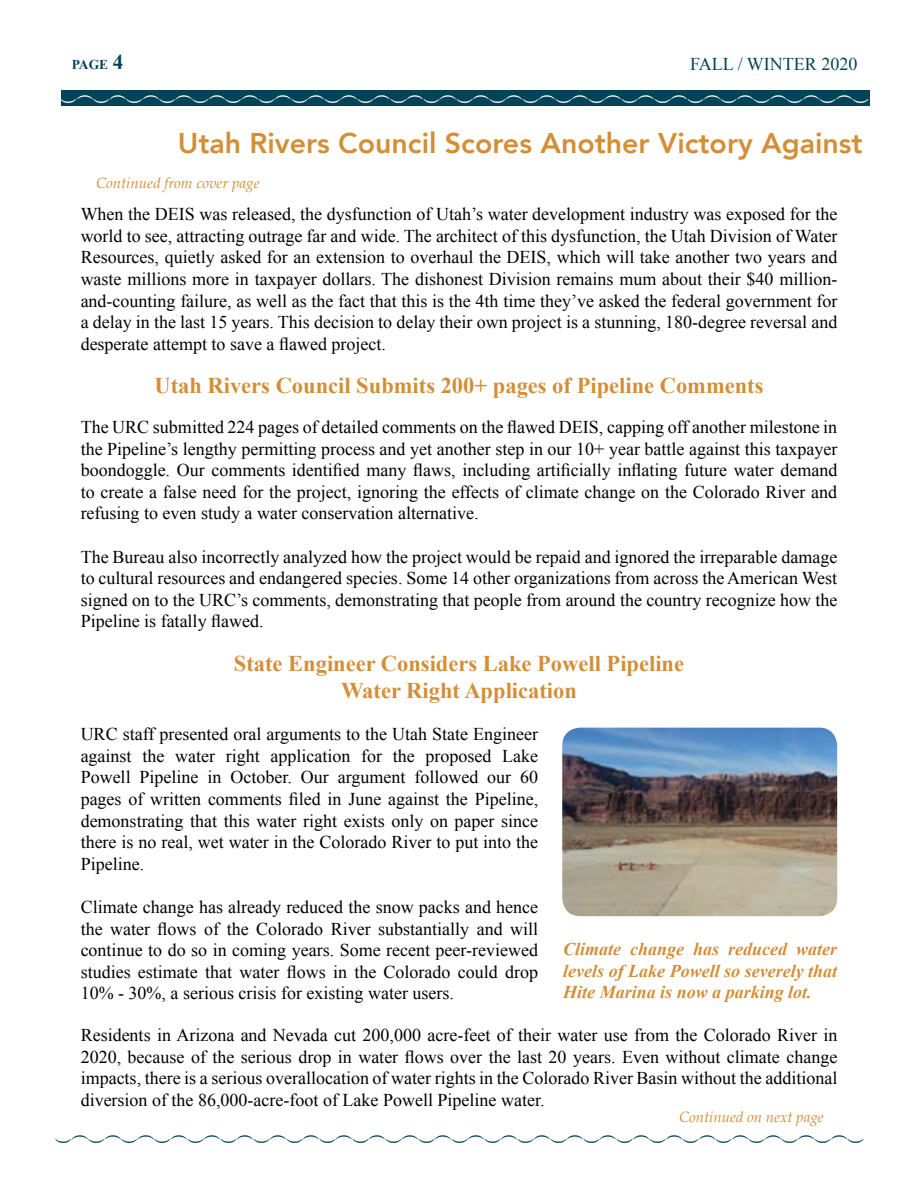
<style>
.page{position:relative;width:918px;height:1188px;background:#fff}
.page>*{position:absolute;margin:0;border:0;box-sizing:border-box;transform-origin:0 0}
.t1{font:800 28.5px "Avenir";color:#d38e36}
.t2{font:700 22.5px/27px "Times New Roman";color:#d38e36;text-align:center}
.t3{font:18px/21.6px "Times New Roman";color:#000;text-align:justify}
.t4{font:italic 700 18px/21.6px "Times New Roman";color:#d38e36;text-align:justify}
.t5{font:18px "Minion Pro";color:#004458}
.t6{font:18px "Minion Pro";color:#fff}
.t7{font:18px "Times New Roman";color:#004458}
.t8{font:italic 15px "Book Antiqua";color:#d38e36}
.t9{font:700 13.5px "Times New Roman";color:#004458}
.s1{font-size:21px}
</style>
<div class="page">
<div style="left:61px;top:90px;width:809px;height:16px;background:#004458"></div>
<img style="left:562px;top:728px;width:275px;height:188px">
<p class="t9" style="left:72px;top:55px;width:53px">PAGE <span class="s1">4</span></p>
<p class="t7" style="left:690px;top:52px;width:169px">FALL / WINTER 2020</p>
<p class="t6" style="left:98px;top:94px;width:8px;rotate:90deg">(</p>
<p class="t6" style="left:131px;top:94px;width:8px;rotate:90deg">(</p>
<p class="t6" style="left:164px;top:94px;width:8px;rotate:90deg">(</p>
<p class="t6" style="left:197px;top:94px;width:8px;rotate:90deg">(</p>
<p class="t6" style="left:230px;top:94px;width:8px;rotate:90deg">(</p>
<p class="t6" style="left:263px;top:94px;width:8px;rotate:90deg">(</p>
<p class="t6" style="left:296px;top:94px;width:8px;rotate:90deg">(</p>
<p class="t6" style="left:329px;top:94px;width:8px;rotate:90deg">(</p>
<p class="t6" style="left:362px;top:94px;width:8px;rotate:90deg">(</p>
<p class="t6" style="left:395px;top:94px;width:8px;rotate:90deg">(</p>
<p class="t6" style="left:428px;top:94px;width:8px;rotate:90deg">(</p>
<p class="t6" style="left:461px;top:94px;width:8px;rotate:90deg">(</p>
<p class="t6" style="left:494px;top:94px;width:8px;rotate:90deg">(</p>
<p class="t6" style="left:527px;top:94px;width:8px;rotate:90deg">(</p>
<p class="t6" style="left:560px;top:94px;width:8px;rotate:90deg">(</p>
<p class="t6" style="left:593px;top:94px;width:8px;rotate:90deg">(</p>
<p class="t6" style="left:626px;top:94px;width:8px;rotate:90deg">(</p>
<p class="t6" style="left:659px;top:94px;width:8px;rotate:90deg">(</p>
<p class="t6" style="left:692px;top:94px;width:8px;rotate:90deg">(</p>
<p class="t6" style="left:725px;top:94px;width:8px;rotate:90deg">(</p>
<p class="t6" style="left:758px;top:94px;width:8px;rotate:90deg">(</p>
<p class="t6" style="left:791px;top:94px;width:8px;rotate:90deg">(</p>
<p class="t6" style="left:824px;top:94px;width:8px;rotate:90deg">(</p>
<p class="t6" style="left:857px;top:94px;width:8px;rotate:90deg">(</p>
<p class="t6" style="left:81px;top:98px;width:8px;rotate:90deg">)</p>
<p class="t6" style="left:114px;top:98px;width:8px;rotate:90deg">)</p>
<p class="t6" style="left:147px;top:98px;width:8px;rotate:90deg">)</p>
<p class="t6" style="left:180px;top:98px;width:8px;rotate:90deg">)</p>
<p class="t6" style="left:213px;top:98px;width:8px;rotate:90deg">)</p>
<p class="t6" style="left:246px;top:98px;width:8px;rotate:90deg">)</p>
<p class="t6" style="left:279px;top:98px;width:8px;rotate:90deg">)</p>
<p class="t6" style="left:312px;top:98px;width:8px;rotate:90deg">)</p>
<p class="t6" style="left:346px;top:98px;width:8px;rotate:90deg">)</p>
<p class="t6" style="left:379px;top:98px;width:8px;rotate:90deg">)</p>
<p class="t6" style="left:412px;top:98px;width:8px;rotate:90deg">)</p>
<p class="t6" style="left:445px;top:98px;width:8px;rotate:90deg">)</p>
<p class="t6" style="left:478px;top:98px;width:8px;rotate:90deg">)</p>
<p class="t6" style="left:511px;top:98px;width:8px;rotate:90deg">)</p>
<p class="t6" style="left:544px;top:98px;width:8px;rotate:90deg">)</p>
<p class="t6" style="left:577px;top:98px;width:8px;rotate:90deg">)</p>
<p class="t6" style="left:610px;top:98px;width:8px;rotate:90deg">)</p>
<p class="t6" style="left:643px;top:98px;width:8px;rotate:90deg">)</p>
<p class="t6" style="left:676px;top:98px;width:8px;rotate:90deg">)</p>
<p class="t6" style="left:709px;top:98px;width:8px;rotate:90deg">)</p>
<p class="t6" style="left:742px;top:98px;width:8px;rotate:90deg">)</p>
<p class="t6" style="left:775px;top:98px;width:8px;rotate:90deg">)</p>
<p class="t6" style="left:808px;top:98px;width:8px;rotate:90deg">)</p>
<p class="t6" style="left:841px;top:98px;width:8px;rotate:90deg">)</p>
<p class="t6" style="left:874px;top:98px;width:8px;rotate:90deg">)</p>
<h1 class="t1" style="left:178px;top:121px;width:686px">Utah Rivers Council Scores Another Victory Against</h1>
<p class="t8" style="left:96px;top:174px;width:165px">Continued from cover page</p>
<p class="t3" style="left:81px;top:203px;width:758px">When the DEIS was released, the dysfunction of Utah’s water development industry was exposed for the world to see, attracting outrage far and wide. The architect of this dysfunction, the Utah Division of Water Resources, quietly asked for an extension to overhaul the DEIS, which will take another two years and waste millions more in taxpayer dollars. The dishonest Division remains mum about their $40 million&shy;and-counting failure, as well as the fact that this is the 4th time they’ve asked the federal government for a delay in the last 15 years. This decision to delay their own project is a stunning, 180-degree reversal and desperate attempt to save a flawed project.</p>
<p class="t2" style="left:154px;top:371px;width:611px">Utah Rivers Council Submits 200+ pages of Pipeline Comments</p>
<p class="t3" style="left:81px;top:416px;width:758px">The URC submitted 224 pages of detailed comments on the flawed DEIS, capping off another milestone in the Pipeline’s lengthy permitting process and yet another step in our 10+ year battle against this taxpayer boondoggle. Our comments identified many flaws, including artificially inflating future water demand to create a false need for the project, ignoring the effects of climate change on the Colorado River and refusing to even study a water conservation alternative.</p>
<p class="t3" style="left:81px;top:545px;width:758px">The Bureau also incorrectly analyzed how the project would be repaid and ignored the irreparable damage to cultural resources and endangered species. Some 14 other organizations from across the American West signed on to the URC’s comments, demonstrating that people from around the country recognize how the Pipeline is fatally flawed.</p>
<p class="t2" style="left:234px;top:650px;width:452px">State Engineer Considers Lake Powell Pipeline<br>Water Right Application</p>
<p class="t3" style="left:81px;top:723px;width:459px">URC staff presented oral arguments to the Utah State Engineer against the water right application for the proposed Lake Powell Pipeline in October. Our argument followed our 60 pages of written comments filed in June against the Pipeline, demonstrating that this water right exists only on paper since there is no real, wet water in the Colorado River to put into the Pipeline.</p>
<p class="t3" style="left:81px;top:896px;width:459px">Climate change has already reduced the snow packs and hence the water flows of the Colorado River substantially and will continue to do so in coming years. Some recent peer-reviewed studies estimate that water flows in the Colorado could drop 10% - 30%, a serious crisis for existing water users.</p>
<p class="t4" style="left:563px;top:938px;width:275px">Climate change has reduced water levels of Lake Powell so severely that Hite Marina is now a parking lot.</p>
<p class="t3" style="left:81px;top:1024px;width:758px">Residents in Arizona and Nevada cut 200,000 acre-feet of their water use from the Colorado River in 2020, because of the serious drop in water flows over the last 20 years. Even without climate change impacts, there is a serious overallocation of water rights in the Colorado River Basin without the additional diversion of the 86,000-acre-foot of Lake Powell Pipeline water.</p>
<p class="t8" style="left:679px;top:1109px;width:146px">Continued on next page</p>
<p class="t5" style="left:93px;top:1134px;width:8px;rotate:90deg">(</p>
<p class="t5" style="left:126px;top:1134px;width:8px;rotate:90deg">(</p>
<p class="t5" style="left:159px;top:1134px;width:8px;rotate:90deg">(</p>
<p class="t5" style="left:192px;top:1134px;width:8px;rotate:90deg">(</p>
<p class="t5" style="left:225px;top:1134px;width:8px;rotate:90deg">(</p>
<p class="t5" style="left:258px;top:1134px;width:8px;rotate:90deg">(</p>
<p class="t5" style="left:291px;top:1134px;width:8px;rotate:90deg">(</p>
<p class="t5" style="left:324px;top:1134px;width:8px;rotate:90deg">(</p>
<p class="t5" style="left:357px;top:1134px;width:8px;rotate:90deg">(</p>
<p class="t5" style="left:390px;top:1134px;width:8px;rotate:90deg">(</p>
<p class="t5" style="left:423px;top:1134px;width:8px;rotate:90deg">(</p>
<p class="t5" style="left:456px;top:1134px;width:8px;rotate:90deg">(</p>
<p class="t5" style="left:489px;top:1134px;width:8px;rotate:90deg">(</p>
<p class="t5" style="left:522px;top:1134px;width:8px;rotate:90deg">(</p>
<p class="t5" style="left:555px;top:1134px;width:8px;rotate:90deg">(</p>
<p class="t5" style="left:588px;top:1134px;width:8px;rotate:90deg">(</p>
<p class="t5" style="left:621px;top:1134px;width:8px;rotate:90deg">(</p>
<p class="t5" style="left:654px;top:1134px;width:8px;rotate:90deg">(</p>
<p class="t5" style="left:687px;top:1134px;width:8px;rotate:90deg">(</p>
<p class="t5" style="left:720px;top:1134px;width:8px;rotate:90deg">(</p>
<p class="t5" style="left:753px;top:1134px;width:8px;rotate:90deg">(</p>
<p class="t5" style="left:786px;top:1134px;width:8px;rotate:90deg">(</p>
<p class="t5" style="left:819px;top:1134px;width:8px;rotate:90deg">(</p>
<p class="t5" style="left:852px;top:1134px;width:8px;rotate:90deg">(</p>
<p class="t5" style="left:76px;top:1138px;width:8px;rotate:90deg">)</p>
<p class="t5" style="left:109px;top:1138px;width:8px;rotate:90deg">)</p>
<p class="t5" style="left:142px;top:1138px;width:8px;rotate:90deg">)</p>
<p class="t5" style="left:175px;top:1138px;width:8px;rotate:90deg">)</p>
<p class="t5" style="left:208px;top:1138px;width:8px;rotate:90deg">)</p>
<p class="t5" style="left:241px;top:1138px;width:8px;rotate:90deg">)</p>
<p class="t5" style="left:275px;top:1138px;width:8px;rotate:90deg">)</p>
<p class="t5" style="left:308px;top:1138px;width:8px;rotate:90deg">)</p>
<p class="t5" style="left:341px;top:1138px;width:8px;rotate:90deg">)</p>
<p class="t5" style="left:374px;top:1138px;width:8px;rotate:90deg">)</p>
<p class="t5" style="left:407px;top:1138px;width:8px;rotate:90deg">)</p>
<p class="t5" style="left:440px;top:1138px;width:8px;rotate:90deg">)</p>
<p class="t5" style="left:473px;top:1138px;width:8px;rotate:90deg">)</p>
<p class="t5" style="left:506px;top:1138px;width:8px;rotate:90deg">)</p>
<p class="t5" style="left:539px;top:1138px;width:8px;rotate:90deg">)</p>
<p class="t5" style="left:572px;top:1138px;width:8px;rotate:90deg">)</p>
<p class="t5" style="left:605px;top:1138px;width:8px;rotate:90deg">)</p>
<p class="t5" style="left:638px;top:1138px;width:8px;rotate:90deg">)</p>
<p class="t5" style="left:671px;top:1138px;width:8px;rotate:90deg">)</p>
<p class="t5" style="left:704px;top:1138px;width:8px;rotate:90deg">)</p>
<p class="t5" style="left:737px;top:1138px;width:8px;rotate:90deg">)</p>
<p class="t5" style="left:770px;top:1138px;width:8px;rotate:90deg">)</p>
<p class="t5" style="left:803px;top:1138px;width:8px;rotate:90deg">)</p>
<p class="t5" style="left:836px;top:1138px;width:8px;rotate:90deg">)</p>
<p class="t5" style="left:869px;top:1138px;width:8px;rotate:90deg">)</p>
</div>
